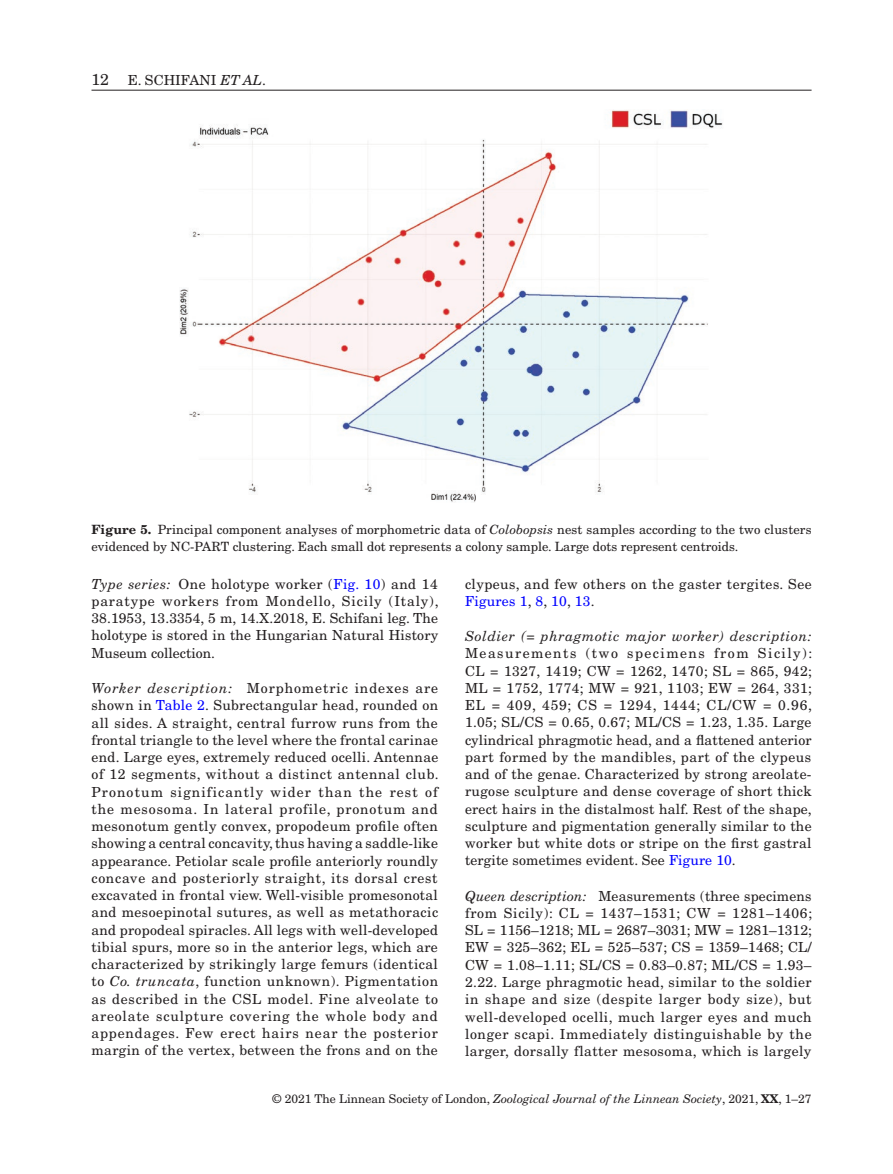
<style>
.page{position:relative;width:893px;height:1174px;background:#fff}
.page>*{position:absolute;margin:0;border:0;box-sizing:border-box;transform-origin:0 0}
.t1{font:13.8px/17.2px "New Century Schlbk";letter-spacing:.03em;color:#231f20;text-align:justify}
.t2{font:italic 13.8px "New Century Schlbk";letter-spacing:.045em;color:#231f20}
.t3{font:13.8px "New Century Schlbk";color:#231f20}
.t4{font:12.75px/16.5px "New Century Schlbk";color:#231f20}
.t5{font:12px "New Century Schlbk";color:#231f20}
.s1{font-size:15.75px}
.s2{font-style:italic}
.s3{font-weight:700}
.s4{color:#00f}
</style>
<div class="page">
<hr style="left:92px;top:90px;width:720px;height:1px;background:#231f20">
<img style="left:180px;top:110px;width:543px;height:392px">
<p class="t3" style="left:92px;top:71px;width:176px"><span class="s1">12</span> E. SCHIFANI <span class="s2">ET AL</span>.</p>
<p class="t4" style="left:92px;top:521px;width:722px"><span class="s3">Figure 5.</span> Principal component analyses of morphometric data of <span class="s2">Colobopsis</span> nest samples according to the two clusters evidenced by NC-PART clustering. Each small dot represents a colony sample. Large dots represent centroids.</p>
<p class="t1" style="left:92px;top:575px;width:349px"><span class="s2">Type series:</span> One holotype worker (<span class="s4">Fig. 10</span>) and 14 paratype workers from Mondello, Sicily (Italy), 38.1953, 13.3354, 5 m, 14.X.2018, E. Schifani leg. The holotype is stored in the Hungarian Natural History Museum collection.</p>
<p class="t1" style="left:91px;top:679px;width:349px"><span class="s2">Worker description:</span> Morphometric indexes are shown in <span class="s4">Table 2</span>. Subrectangular head, rounded on all sides. A straight, central furrow runs from the frontal triangle to the level where the frontal carinae end. Large eyes, extremely reduced ocelli. Antennae of 12 segments, without a distinct antennal club.<br>Pronotum significantly wider than the rest of the mesosoma. In lateral profile, pronotum and mesonotum gently convex, propodeum profile often showing a central concavity, thus having a saddle-like appearance. Petiolar scale profile anteriorly roundly concave and posteriorly straight, its dorsal crest excavated in frontal view. Well-visible promesonotal and mesoepinotal sutures, as well as metathoracic and propodeal spiracles. All legs with well-developed tibial spurs, more so in the anterior legs, which are characterized by strikingly large femurs (identical to <span class="s2">Co. truncata</span>, function unknown). Pigmentation as described in the CSL model. Fine alveolate to areolate sculpture covering the whole body and appendages. Few erect hairs near the posterior margin of the vertex, between the frons and on the</p>
<p class="t1" style="left:465px;top:575px;width:348px">clypeus, and few others on the gaster tergites. See<br><span class="s4">Figures 1</span>, <span class="s4">8</span>, <span class="s4">10</span>, <span class="s4">13</span>.</p>
<p class="t2" style="left:465px;top:628px;width:348px">Soldier (= phragmotic major worker) description:</p>
<p class="t1" style="left:465px;top:645px;width:349px">Measurements (two specimens from Sicily):<br>CL = 1327, 1419; CW = 1262, 1470; SL = 865, 942; ML = 1752, 1774; MW = 921, 1103; EW = 264, 331; EL = 409, 459; CS = 1294, 1444; CL/CW = 0.96, 1.05; SL/CS = 0.65, 0.67; ML/CS = 1.23, 1.35. Large cylindrical phragmotic head, and a flattened anterior part formed by the mandibles, part of the clypeus and of the genae. Characterized by strong areolate&shy;rugose sculpture and dense coverage of short thick erect hairs in the distalmost half. Rest of the shape, sculpture and pigmentation generally similar to the worker but white dots or stripe on the first gastral tergite sometimes evident. See <span class="s4">Figure 10</span>.</p>
<p class="t1" style="left:465px;top:887px;width:349px"><span class="s2">Queen description:</span> Measurements (three specimens from Sicily): CL = 1437–1531; CW = 1281–1406; SL = 1156–1218; ML = 2687–3031; MW = 1281–1312; EW = 325–362; EL = 525–537; CS = 1359–1468; CL/ CW = 1.08–1.11; SL/CS = 0.83–0.87; ML/CS = 1.93– 2.22. Large phragmotic head, similar to the soldier in shape and size (despite larger body size), but well-developed ocelli, much larger eyes and much longer scapi. Immediately distinguishable by the larger, dorsally flatter mesosoma, which is largely</p>
<p class="t5" style="left:273px;top:1091px;width:540px">© 2021 The Linnean Society of London, <span class="s2">Zoological Journal of the Linnean Society</span>, 2021, <span class="s3">XX</span>, 1–27</p>
</div>
